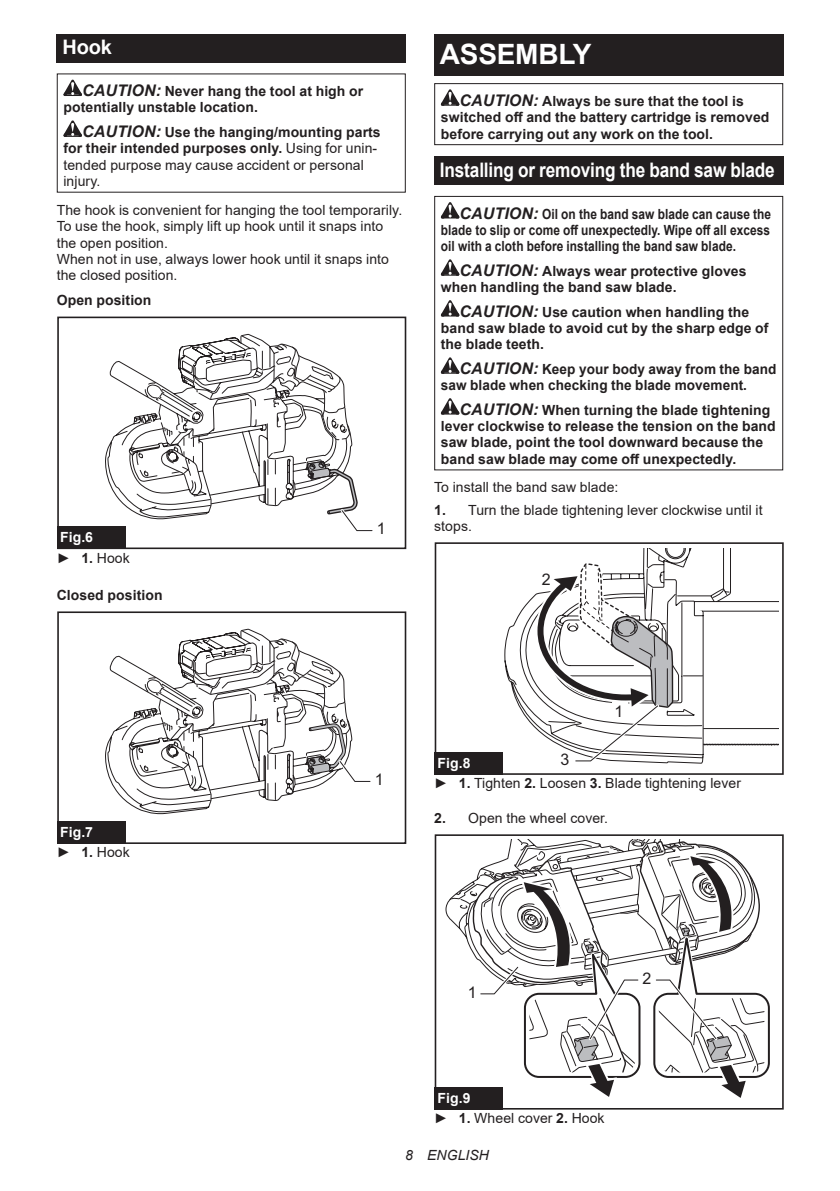
<style>
.page{position:relative;width:840px;height:1191px;background:#fff}
.page>*{position:absolute;margin:0;border:0;box-sizing:border-box;transform-origin:0 0}
.t1{font:700 28px "Arial";letter-spacing:-.01em;color:#fff}
.t2{font:700 20px "Arial";letter-spacing:-.01em;color:#fff;scale:.86 1}
.t3{font:700 20px "Arial";letter-spacing:-.01em;color:#fff}
.t4{font:16px "Arial";color:#231f20}
.t5{font:700 14px/16.4px "Arial";letter-spacing:.005em;color:#231f20}
.t6{font:14px/16.4px "Arial";letter-spacing:.005em;color:#231f20}
.t7{font:700 14px/16.4px "Arial";letter-spacing:.005em;color:#231f20;text-align:justify;scale:.85 1}
.t8{font:700 14px/20.2px "Arial";letter-spacing:.005em;color:#fff}
.t9{font:italic 14px "Arial";letter-spacing:.005em;color:#231f20}
.s1{font-style:italic;font-size:16px}
.s2{font-weight:700;font-style:italic;font-size:16px}
.s3{font-weight:700}
.s4{font-weight:400;color:#231f20}
.s5{color:#231f20}
.s6{font-weight:700;color:#fff}
</style>
<div class="page">
<div style="left:57px;top:34px;width:348px;height:29px;background:#231f20"></div>
<svg style="left:63px;top:80px;width:19px;height:16px"></svg>
<svg style="left:63px;top:120px;width:19px;height:17px"></svg>
<svg style="left:105px;top:361px;width:16px;height:141px"></svg>
<div style="left:57px;top:316px;width:349px;height:233px;border:2px solid #231f20"></div>
<svg style="left:121px;top:334px;width:252px;height:199px"></svg>
<div style="left:57px;top:526px;width:68px;height:23px;background:#231f20"></div>
<svg style="left:105px;top:655px;width:174px;height:160px"></svg>
<div style="left:57px;top:611px;width:349px;height:233px;border:2px solid #231f20"></div>
<svg style="left:121px;top:629px;width:250px;height:171px"></svg>
<div style="left:57px;top:821px;width:68px;height:23px;background:#231f20"></div>
<div style="left:434px;top:34px;width:348px;height:41px;background:#231f20"></div>
<svg style="left:440px;top:89px;width:19px;height:17px"></svg>
<div style="left:434px;top:83px;width:348px;height:62px;border:1px solid #231f20"></div>
<div style="left:434px;top:156px;width:348px;height:29px;background:#231f20"></div>
<svg style="left:440px;top:202px;width:19px;height:16px"></svg>
<svg style="left:440px;top:259px;width:19px;height:17px"></svg>
<svg style="left:440px;top:300px;width:19px;height:16px"></svg>
<svg style="left:440px;top:357px;width:19px;height:17px"></svg>
<svg style="left:440px;top:398px;width:19px;height:16px"></svg>
<div style="left:434px;top:196px;width:348px;height:274px;border:1px solid #231f20"></div>
<svg style="left:643px;top:548px;width:88px;height:12px"></svg>
<div style="left:434px;top:542px;width:349px;height:233px;border:2px solid #231f20"></div>
<svg style="left:504px;top:560px;width:273px;height:215px"></svg>
<div style="left:434px;top:752px;width:68px;height:23px;background:#231f20"></div>
<div style="left:434px;top:834px;width:349px;height:275px;border:2px solid #231f20"></div>
<svg style="left:459px;top:839px;width:311px;height:264px"></svg>
<div style="left:434px;top:1087px;width:68px;height:22px;background:#231f20"></div>
<h2 class="t3" style="left:62px;top:33px;width:51px">Hook</h2>
<p class="t5" style="left:63px;top:83px;width:301px;text-indent:19px"><span class="s1">CAUTION:</span> Never hang the tool at high or potentially unstable location.</p>
<p class="t6" style="left:63px;top:124px;width:318px;text-indent:19px"><span class="s2">CAUTION:</span> <span class="s3">Use the hanging/mounting parts for their intended purposes only.</span> Using for unin&shy;tended purpose may cause accident or personal injury.</p>
<p class="t6" style="left:57px;top:201px;width:347px">The hook is convenient for hanging the tool temporarily.<br>To use the hook, simply lift up hook until it snaps into the open position.<br>When not in use, always lower hook until it snaps into the closed position.</p>
<p class="t5" style="left:57px;top:292px;width:96px">Open position</p>
<p class="t8" style="left:57px;top:527px;width:75px">Fig.6<br><span class="s4">►</span> <span class="s5">1.</span> <span class="s4">Hook</span></p>
<p class="t5" style="left:57px;top:587px;width:107px">Closed position</p>
<p class="t4" style="left:377px;top:517px;width:10px">1</p>
<h1 class="t1" style="left:439px;top:34px;width:153px">ASSEMBLY</h1>
<p class="t5" style="left:440px;top:93px;width:330px;text-indent:19px"><span class="s1">CAUTION:</span> Always be sure that the tool is switched off and the battery cartridge is removed before carrying out any work on the tool.</p>
<h2 class="t2" style="left:439px;top:155px;width:391px">Installing or removing the band saw blade</h2>
<p class="t7" style="left:440px;top:205px;width:390px;text-indent:19px"><span class="s1">CAUTION:</span> Oil on the band saw blade can cause the blade to slip or come off unexpectedly. Wipe off all excess oil with a cloth before installing the band saw blade.</p>
<p class="t5" style="left:440px;top:263px;width:307px;text-indent:19px"><span class="s1">CAUTION:</span> Always wear protective gloves when handling the band saw blade.</p>
<p class="t5" style="left:440px;top:303px;width:329px;text-indent:19px"><span class="s1">CAUTION:</span> Use caution when handling the band saw blade to avoid cut by the sharp edge of the blade teeth.</p>
<p class="t5" style="left:440px;top:361px;width:337px;text-indent:19px"><span class="s1">CAUTION:</span> Keep your body away from the band saw blade when checking the blade movement.</p>
<p class="t5" style="left:440px;top:401px;width:336px;text-indent:19px"><span class="s1">CAUTION:</span> When turning the blade tightening lever clockwise to release the tension on the band saw blade, point the tool downward because the band saw blade may come off unexpectedly.</p>
<p class="t6" style="left:434px;top:479px;width:186px">To install the band saw blade:</p>
<p class="t6" style="left:434px;top:501px;width:330px"><span class="s3">1.</span> Turn the blade tightening lever clockwise until it stops.</p>
<p class="t4" style="left:541px;top:568px;width:10px">2</p>
<p class="t8" style="left:57px;top:822px;width:75px">Fig.7<br><span class="s4">►</span> <span class="s5">1.</span> <span class="s4">Hook</span></p>
<p class="t4" style="left:375px;top:768px;width:10px">1</p>
<p class="t4" style="left:614px;top:700px;width:10px">1</p>
<p class="t8" style="left:437px;top:753px;width:34px">Fig.8</p>
<p class="t4" style="left:560px;top:748px;width:10px">3</p>
<p class="t6" style="left:434px;top:775px;width:308px">► <span class="s3">1.</span> Tighten <span class="s3">2.</span> Loosen <span class="s3">3.</span> Blade tightening lever</p>
<p class="t6" style="left:434px;top:809px;width:175px"><span class="s3">2.</span> Open the wheel cover.</p>
<p class="t4" style="left:467px;top:981px;width:10px">1</p>
<p class="t6" style="left:434px;top:1087px;width:172px;line-height:20.2px"><span class="s6">Fig.9<br></span>► <span class="s3">1.</span> Wheel cover <span class="s3">2.</span> Hook</p>
<p class="t4" style="left:642px;top:967px;width:10px">2</p>
<p class="t9" style="left:405px;top:1146px;width:85px">8 ENGLISH</p>
</div>
